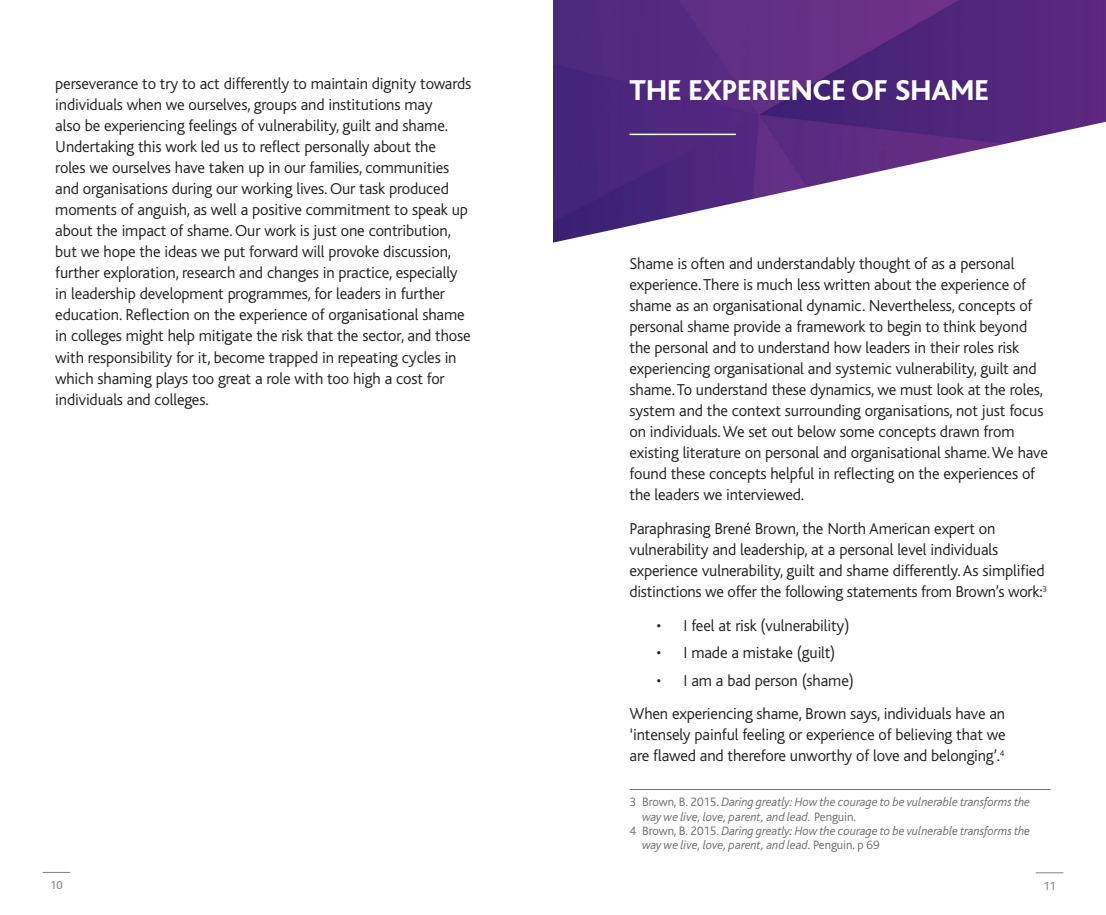
<style>
.page{position:relative;width:1106px;height:915px;background:#fff}
.page>*{position:absolute;margin:0;border:0;box-sizing:border-box;transform-origin:0 0}
.t1{font:800 30px "Bliss";color:#fff}
.t2{font:300 16.5px/21px "Bliss";letter-spacing:-.01em;color:#231f20}
.t3{font:italic 300 12.75px "Bliss";letter-spacing:-.01em;color:#6c6d70}
.t4{font:12px "Bliss";color:#808285}
.s1{font-style:normal}
</style>
<div class="page">
<svg style="left:1035px;top:872px;width:28px;height:1px"></svg>
<img style="left:553px;top:0;width:553px;height:242px">
<hr style="left:629px;top:134px;width:107px;height:1px;background:#fff">
<hr style="left:629px;top:789px;width:421px;height:1px;background:#6c6d70">
<p class="t2" style="left:55px;top:74px;width:417px">perseverance to try to act differently to maintain dignity towards individuals when we ourselves, groups and institutions may<br>also be experiencing feelings of vulnerability, guilt and shame.<br>Undertaking this work led us to reflect personally about the<br>roles we ourselves have taken up in our families, communities and organisations during our working lives. Our task produced moments of anguish, as well a positive commitment to speak up about the impact of shame. Our work is just one contribution, but we hope the ideas we put forward will provoke discussion, further exploration, research and changes in practice, especially in leadership development programmes, for leaders in further education. Reflection on the experience of organisational shame in colleges might help mitigate the risk that the sector, and those with responsibility for it, become trapped in repeating cycles in which shaming plays too great a role with too high a cost for individuals and colleges.</p>
<h1 class="t1" style="left:629px;top:74px;width:361px">THE EXPERIENCE OF SHAME</h1>
<p class="t2" style="left:629px;top:253px;width:420px">Shame is often and understandably thought of as a personal experience. There is much less written about the experience of shame as an organisational dynamic. Nevertheless, concepts of personal shame provide a framework to begin to think beyond the personal and to understand how leaders in their roles risk experiencing organisational and systemic vulnerability, guilt and shame. To understand these dynamics, we must look at the roles, system and the context surrounding organisations, not just focus on individuals. We set out below some concepts drawn from existing literature on personal and organisational shame. We have found these concepts helpful in reflecting on the experiences of the leaders we interviewed.</p>
<p class="t2" style="left:629px;top:518px;width:419px">Paraphrasing Brené Brown, the North American expert on vulnerability and leadership, at a personal level individuals experience vulnerability, guilt and shame differently. As simplified distinctions we offer the following statements from Brown’s work:<sup>3</sup></p>
<p class="t2" style="left:656px;top:615px;width:194px">• I feel at risk (vulnerability)</p>
<p class="t2" style="left:656px;top:642px;width:180px">• I made a mistake (guilt)</p>
<p class="t2" style="left:629px;top:663px;width:377px;line-height:33.8px;text-indent:27px">• I am a bad person (shame)<br>When experiencing shame, Brown says, individuals have an</p>
<p class="t2" style="left:629px;top:724px;width:378px">‘intensely painful feeling or experience of believing that we are flawed and therefore unworthy of love and belonging’.<sup>4</sup></p>
<p class="t3" style="left:629px;top:795px;width:402px"><span class="s1">3 Brown, B. 2015.</span> Daring greatly: How the courage to be vulnerable transforms the</p>
<p class="t3" style="left:642px;top:809px;width:215px">way we live, love, parent, and lead. <span class="s1">Penguin.</span></p>
<p class="t3" style="left:629px;top:823px;width:402px"><span class="s1">4 Brown, B. 2015.</span> Daring greatly: How the courage to be vulnerable transforms the</p>
<p class="t3" style="left:642px;top:838px;width:239px">way we live, love, parent, and lead. <span class="s1">Penguin. p 69</span></p>
<p class="t4" style="left:50px;top:878px;width:14px">10</p>
<p class="t4" style="left:1043px;top:879px;width:14px">11</p>
</div>
